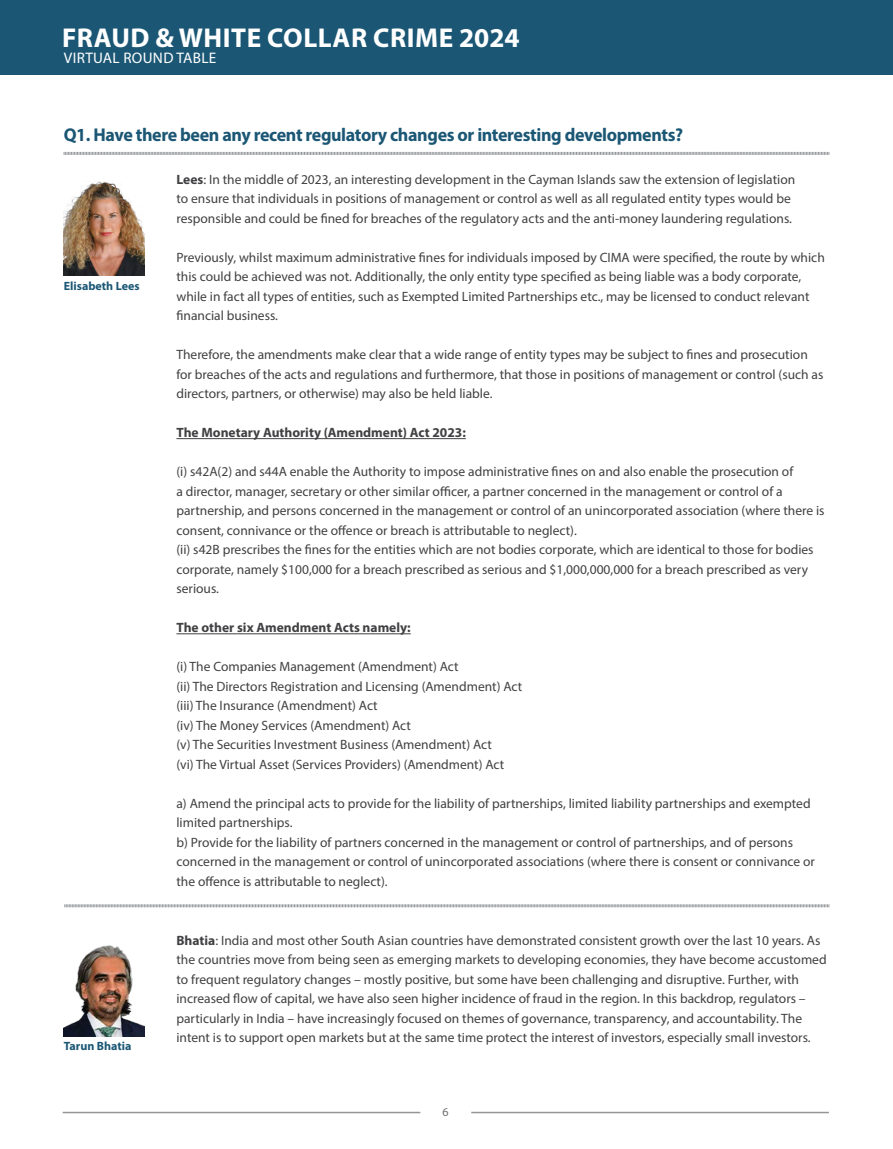
<style>
.page{position:relative;width:893px;height:1149px;background:#fff}
.page>*{position:absolute;margin:0;border:0;box-sizing:border-box;transform-origin:0 0}
.t1{font:700 27.3px "Myriad Pro";letter-spacing:.02em;color:#fff}
.t2{font:700 18.6px "Myriad Pro";letter-spacing:-.02em;color:#1b5775}
.t3{font:15.3px "Myriad Pro";letter-spacing:.02em;color:#fff}
.t4{font:13.5px/19.5px "Myriad Pro";color:#414042}
.t5{font:700 13.5px "Myriad Pro";color:#414042}
.t6{font:700 12px "Myriad Pro";color:#1b5775}
.t7{font:12px "Myriad Pro";color:#6d6e71}
.s1{font-weight:700}
</style>
<div class="page">
<div style="left:0;top:0;width:893px;height:74px;background:#1b5775"></div>
<hr style="left:63px;top:1111px;width:357px;height:1px;background:#939598">
<hr style="left:471px;top:1111px;width:358px;height:1px;background:#939598">
<svg style="left:63px;top:152px;width:766px;height:3px;background:#b8b9bb"></svg>
<hr style="left:176px;top:438px;width:290px;height:1px;background:#414042">
<hr style="left:176px;top:633px;width:235px;height:1px;background:#414042">
<svg style="left:64px;top:904px;width:765px;height:3px;background:#bdbec0"></svg>
<img style="left:64px;top:182px;width:81px;height:93px">
<img style="left:64px;top:945px;width:81px;height:90px">
<h1 class="t1" style="left:62px;top:20px;width:459px">FRAUD &amp; WHITE COLLAR CRIME 2024</h1>
<p class="t3" style="left:64px;top:48px;width:154px">VIRTUAL ROUND TABLE</p>
<h2 class="t2" style="left:64px;top:123px;width:621px">Q1. Have there been any recent regulatory changes or interesting developments?</h2>
<p class="t6" style="left:64px;top:278px;width:77px">Elisabeth Lees</p>
<p class="t6" style="left:64px;top:1038px;width:69px">Tarun Bhatia</p>
<p class="t4" style="left:176px;top:169px;width:620px"><span class="s1">Lees</span>: In the middle of 2023, an interesting development in the Cayman Islands saw the extension of legislation to ensure that individuals in positions of management or control as well as all regulated entity types would be responsible and could be fined for breaches of the regulatory acts and the anti-money laundering regulations.</p>
<p class="t4" style="left:176px;top:247px;width:650px">Previously, whilst maximum administrative fines for individuals imposed by CIMA were specified, the route by which this could be achieved was not. Additionally, the only entity type specified as being liable was a body corporate, while in fact all types of entities, such as Exempted Limited Partnerships etc., may be licensed to conduct relevant financial business.</p>
<p class="t4" style="left:176px;top:344px;width:648px">Therefore, the amendments make clear that a wide range of entity types may be subject to fines and prosecution for breaches of the acts and regulations and furthermore, that those in positions of management or control (such as directors, partners, or otherwise) may also be held liable.</p>
<p class="t5" style="left:176px;top:424px;width:291px">The Monetary Authority (Amendment) Act 2023:</p>
<p class="t4" style="left:176px;top:461px;width:650px">(i) s42A(2) and s44A enable the Authority to impose administrative fines on and also enable the prosecution of<br>a director, manager, secretary or other similar officer, a partner concerned in the management or control of a partnership, and persons concerned in the management or control of an unincorporated association (where there is consent, connivance or the offence or breach is attributable to neglect).<br>(ii) s42B prescribes the fines for the entities which are not bodies corporate, which are identical to those for bodies corporate, namely $100,000 for a breach prescribed as serious and $1,000,000,000 for a breach prescribed as very serious.</p>
<p class="t5" style="left:176px;top:618px;width:236px">The other six Amendment Acts namely:</p>
<p class="t4" style="left:176px;top:656px;width:347px">(i) The Companies Management (Amendment) Act<br>(ii) The Directors Registration and Licensing (Amendment) Act (iii) The Insurance (Amendment) Act<br>(iv) The Money Services (Amendment) Act<br>(v) The Securities Investment Business (Amendment) Act<br>(vi) The Virtual Asset (Services Providers) (Amendment) Act</p>
<p class="t4" style="left:176px;top:793px;width:640px">a) Amend the principal acts to provide for the liability of partnerships, limited liability partnerships and exempted limited partnerships.<br>b) Provide for the liability of partners concerned in the management or control of partnerships, and of persons concerned in the management or control of unincorporated associations (where there is consent or connivance or the offence is attributable to neglect).</p>
<p class="t4" style="left:176px;top:929px;width:652px"><span class="s1">Bhatia</span>: India and most other South Asian countries have demonstrated consistent growth over the last 10 years. As the countries move from being seen as emerging markets to developing economies, they have become accustomed to frequent regulatory changes – mostly positive, but some have been challenging and disruptive. Further, with increased flow of capital, we have also seen higher incidence of fraud in the region. In this backdrop, regulators – particularly in India – have increasingly focused on themes of governance, transparency, and accountability. The intent is to support open markets but at the same time protect the interest of investors, especially small investors.</p>
<p class="t7" style="left:442px;top:1104px;width:8px">6</p>
</div>
